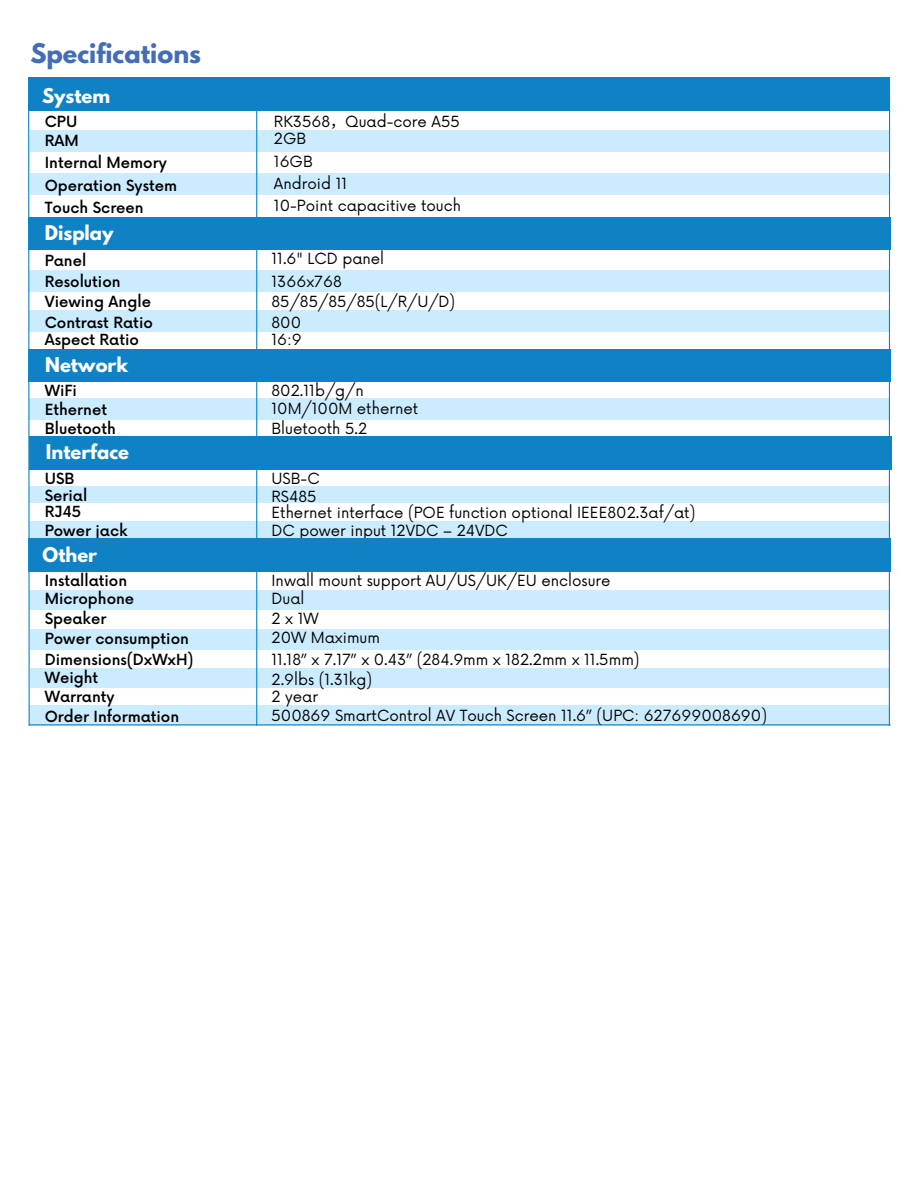
<style>
.page{position:relative;width:918px;height:1188px;background:#fff}
.page>*{position:absolute;margin:0;border:0;box-sizing:border-box;transform-origin:0 0}
.t1{font:700 24px "League Spartan";color:#456db5}
.t2{font:700 18px "League Spartan";color:#fff}
.t3{font:15px "Now";color:#000}
.t4{font:500 15px "Now";color:#000}
.s1{font-family:"Noto Sans CJ Ksc"}
</style>
<div class="page">
<div style="left:28px;top:78px;width:862px;height:32px;background:#0f82c5"></div>
<div style="left:30px;top:131px;width:860px;height:21px;background:#cbecff"></div>
<div style="left:30px;top:174px;width:860px;height:21px;background:#cbecff"></div>
<div style="left:29px;top:521px;width:860px;height:18px;background:#cbecff"></div>
<div style="left:30px;top:629px;width:860px;height:20px;background:#cbecff"></div>
<div style="left:29px;top:486px;width:859px;height:17px;background:#cbecff"></div>
<div style="left:29px;top:270px;width:860px;height:22px;background:#cbecff"></div>
<div style="left:29px;top:705px;width:859px;height:20px;background:#cbecff"></div>
<div style="left:30px;top:398px;width:859px;height:21px;background:#cbecff"></div>
<div style="left:30px;top:669px;width:860px;height:19px;background:#cbecff"></div>
<div style="left:29px;top:311px;width:860px;height:21px;background:#cbecff"></div>
<div style="left:28px;top:217px;width:862px;height:33px;background:#0f82c5"></div>
<div style="left:29px;top:349px;width:861px;height:33px;background:#0f82c5"></div>
<div style="left:29px;top:539px;width:862px;height:33px;background:#0f82c5"></div>
<div style="left:30px;top:590px;width:859px;height:19px;background:#cbecff"></div>
<svg style="left:28px;top:110px;width:2px;height:616px"></svg>
<hr style="left:29px;top:724px;width:862px;height:1px;background:#0f82c5">
<hr style="left:889px;top:94px;width:1px;height:632px;background:#0f82c5">
<hr style="left:256px;top:89px;width:1px;height:637px;background:#0f82c5">
<div style="left:30px;top:436px;width:861px;height:33px;background:#0f82c5"></div>
<h1 class="t1" style="left:30px;top:41px;width:172px">Specifications</h1>
<p class="t2" style="left:42px;top:87px;width:70px">System</p>
<p class="t3" style="left:274px;top:113px;width:187px">RK3568<span class="s1">，</span>Quad-core A55</p>
<h3 class="t3" style="left:274px;top:153px;width:40px">16GB</h3>
<h2 class="t4" style="left:45px;top:113px;width:34px">CPU</h2>
<p class="t4" style="left:45px;top:155px;width:124px">Internal Memory</p>
<h4 class="t3" style="left:274px;top:130px;width:34px">2GB</h4>
<p class="t4" style="left:45px;top:132px;width:35px">RAM</p>
<h5 class="t4" style="left:45px;top:177px;width:134px">Operation System</h5>
<h2 class="t3" style="left:274px;top:175px;width:75px">Android 11</h2>
<p class="t4" style="left:45px;top:199px;width:100px">Touch Screen</p>
<h5 class="t3" style="left:274px;top:198px;width:189px">10-Point capacitive touch</h5>
<h5 class="t2" style="left:45px;top:224px;width:70px">Display</h5>
<p class="t4" style="left:45px;top:253px;width:43px">Panel</p>
<h5 class="t3" style="left:272px;top:250px;width:114px">11.6" LCD panel</h5>
<p class="t4" style="left:45px;top:274px;width:77px">Resolution</p>
<h5 class="t3" style="left:272px;top:274px;width:72px">1366x768</h5>
<h5 class="t4" style="left:45px;top:293px;width:108px">Viewing Angle</h5>
<p class="t3" style="left:272px;top:293px;width:185px">85/85/85/85(L/R/U/D)</p>
<h3 class="t4" style="left:45px;top:314px;width:110px">Contrast Ratio</h3>
<h4 class="t3" style="left:272px;top:314px;width:31px">800</h4>
<h5 class="t4" style="left:45px;top:331px;width:96px">Aspect Ratio</h5>
<p class="t2" style="left:45px;top:356px;width:85px">Network</p>
<h4 class="t3" style="left:272px;top:332px;width:32px">16:9</h4>
<h5 class="t4" style="left:45px;top:382px;width:34px">WiFi</h5>
<p class="t3" style="left:272px;top:383px;width:94px">802.11b/g/n</p>
<p class="t3" style="left:272px;top:401px;width:148px">10M/100M ethernet</p>
<h5 class="t4" style="left:45px;top:402px;width:64px">Ethernet</h5>
<h5 class="t4" style="left:45px;top:420px;width:73px">Bluetooth</h5>
<p class="t3" style="left:272px;top:420px;width:97px">Bluetooth 5.2</p>
<h5 class="t2" style="left:46px;top:443px;width:85px">Interface</h5>
<p class="t4" style="left:45px;top:471px;width:31px">USB</p>
<h5 class="t3" style="left:272px;top:470px;width:50px">USB-C</h5>
<h2 class="t4" style="left:45px;top:488px;width:44px">Serial</h2>
<h5 class="t3" style="left:272px;top:488px;width:47px">RS485</h5>
<p class="t4" style="left:45px;top:523px;width:84px">Power jack</p>
<p class="t3" style="left:272px;top:523px;width:238px">DC power input 12VDC – 24VDC</p>
<h5 class="t4" style="left:45px;top:573px;width:84px">Installation</h5>
<h5 class="t3" style="left:272px;top:572px;width:341px">Inwall mount support AU/US/UK/EU enclosure</h5>
<h3 class="t4" style="left:45px;top:504px;width:38px">RJ45</h3>
<h4 class="t3" style="left:272px;top:505px;width:425px">Ethernet interface (POE function optional IEEE802.3af/at)</h4>
<h3 class="t2" style="left:43px;top:546px;width:56px">Other</h3>
<h5 class="t4" style="left:45px;top:591px;width:91px">Microphone</h5>
<h4 class="t3" style="left:272px;top:591px;width:34px">Dual</h4>
<p class="t4" style="left:45px;top:610px;width:63px">Speaker</p>
<h5 class="t3" style="left:272px;top:610px;width:49px">2x1W</h5>
<p class="t4" style="left:45px;top:631px;width:146px">Power consumption</p>
<h5 class="t3" style="left:272px;top:629px;width:110px">20W Maximum</h5>
<p class="t4" style="left:45px;top:669px;width:55px">Weight</p>
<h2 class="t3" style="left:272px;top:671px;width:102px">2.9lbs (1.31kg)</h2>
<p class="t4" style="left:45px;top:689px;width:71px">Warranty</p>
<h5 class="t3" style="left:272px;top:689px;width:48px">2 year</h5>
<p class="t4" style="left:45px;top:708px;width:136px">Order Information</p>
<h5 class="t3" style="left:272px;top:707px;width:497px">500869 SmartControl AV Touch Screen 11.6” (UPC: 627699008690)</h5>
<h2 class="t4" style="left:45px;top:651px;width:150px">Dimensions(DxWxH)</h2>
<p class="t3" style="left:272px;top:651px;width:370px">11.18” x 7.17” x 0.43” (284.9mm x 182.2mm x 11.5mm)</p>
</div>
